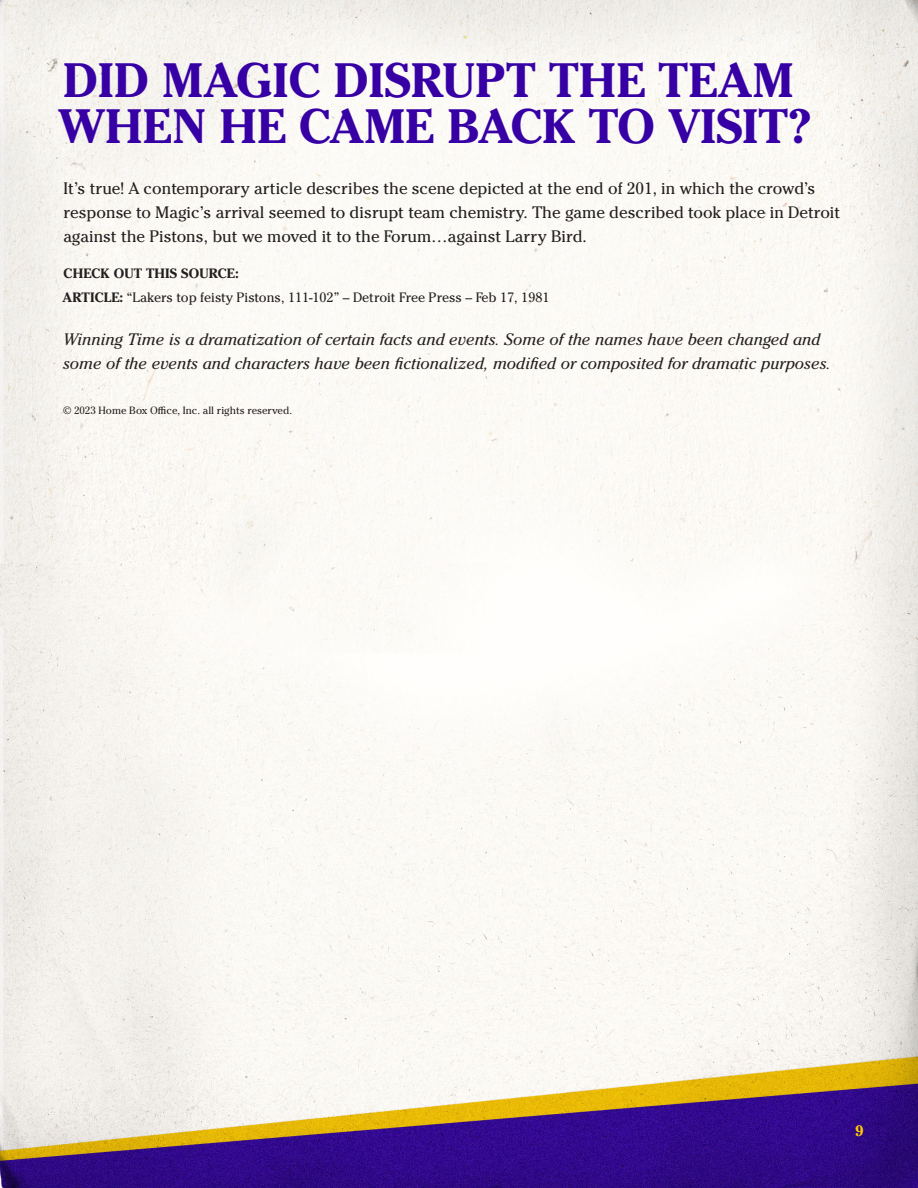
<style>
.page{position:relative;width:918px;height:1188px;background:#fff}
.page>*{position:absolute;margin:0;border:0;box-sizing:border-box;transform-origin:0 0}
.heading_paragraph_style{font:700 48px/46.5px "Cheltenham Pro";color:#3700a5}
.t1{font:16.5px/24px "Cheltenham Pro";color:#231f20}
.t2{font:italic 16.5px/24px "Cheltenham Pro";color:#231f20}
.t3{font:700 15px "Cheltenham Pro";color:#fc0}
.t4{font:13.5px "Cheltenham Pro";color:#231f20}
.t5{font:700 13.5px "Cheltenham Pro";letter-spacing:.01em;color:#231f20}
.t6{font:10.5px "Cheltenham Pro";color:#231f20}
.s1{font-weight:700}
</style>
<div class="page">
<img style="left:0;top:0;width:918px;height:1188px">
<p class="heading_paragraph_style" style="left:58px;top:56px;width:756px">DID MAGIC DISRUPT THE TEAM<br>WHEN HE CAME BACK TO VISIT?</p>
<p class="t1" style="left:63px;top:176px;width:778px">It’s true! A contemporary article describes the scene depicted at the end of 201, in which the crowd’s response to Magic’s arrival seemed to disrupt team chemistry. The game described took place in Detroit against the Pistons, but we moved it to the Forum…against Larry Bird.</p>
<p class="t5" style="left:64px;top:264px;width:177px">CHECK OUT THIS SOURCE:</p>
<p class="t4" style="left:63px;top:288px;width:488px"><span class="s1">ARTICLE:</span> “Lakers top feisty Pistons, 111-102” – Detroit Free Press – Feb 17, 1981</p>
<p class="t2" style="left:63px;top:327px;width:769px">Winning Time is a dramatization of certain facts and events. Some of the names have been changed and some of the events and characters have been fictionalized, modified or composited for dramatic purposes.</p>
<p class="t6" style="left:63px;top:404px;width:231px">© 2023 Home Box Office, Inc. all rights reserved.</p>
<p class="t3" style="left:855px;top:1121px;width:10px">9</p>
</div>
